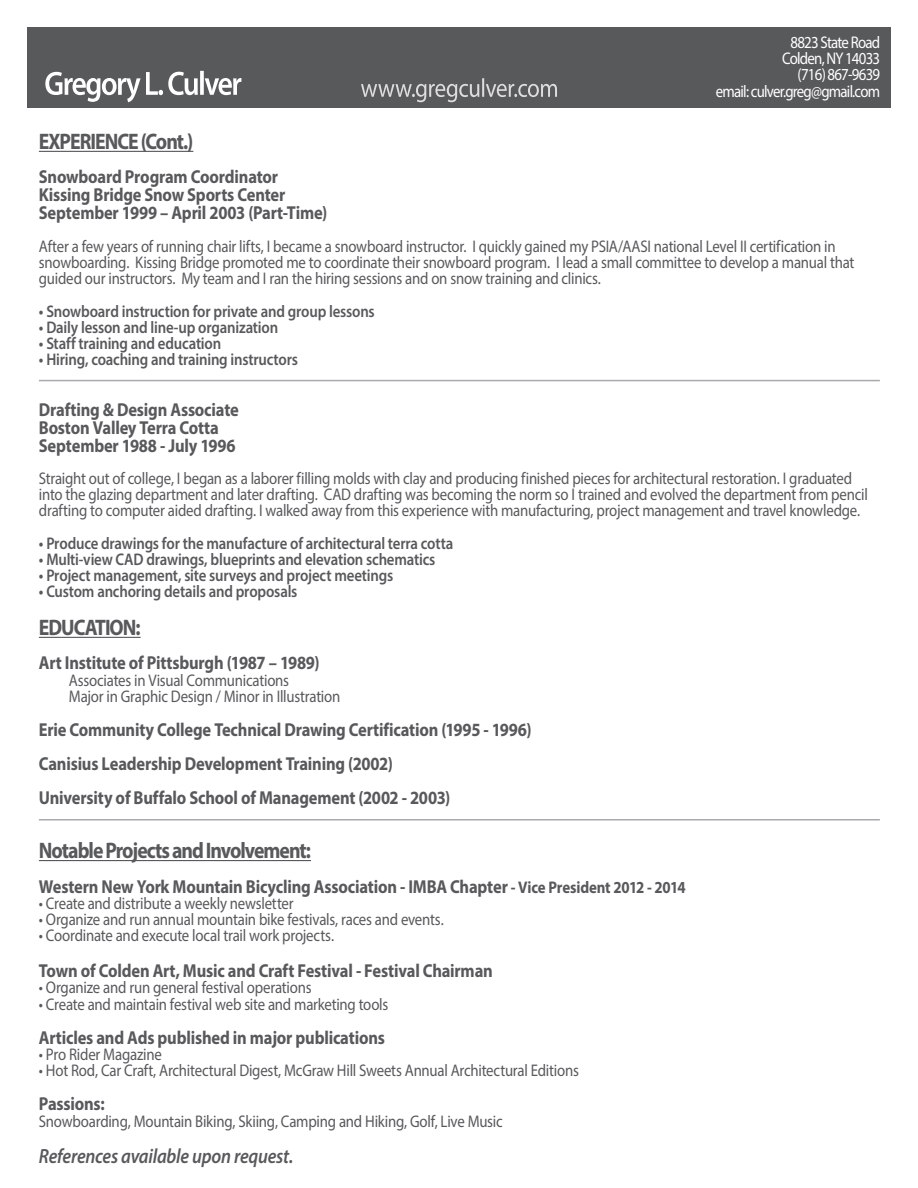
<style>
.page{position:relative;width:918px;height:1188px;background:#fff}
.page>*{position:absolute;margin:0;border:0;box-sizing:border-box;transform-origin:0 0}
.t1{font:700 22.5px "Myriad Pro";letter-spacing:-.05em;color:#58595b;scale:.88 1}
.t2{font:italic 600 20.7px "Myriad Pro";letter-spacing:-.015em;color:#58595b;scale:.88 1}
.t3{font:700 18.75px/18px "Myriad Pro";letter-spacing:-.01em;color:#58595b;scale:.88 1}
.t4{font:16.8px/16.2px "Myriad Pro";letter-spacing:-.015em;color:#58595b;scale:.88 1}
.t5{font:600 16.8px "Myriad Pro";letter-spacing:-.015em;color:#58595b;scale:.88 1}
.t6{font:16.8px/16.2px "Myriad Pro";letter-spacing:-.05em;color:#fff;text-align:right;scale:.88 1}
.s1{font-size:16.8px}
</style>
<div class="page">
<div style="left:27px;top:27px;width:864px;height:81px;background:#58595b"></div>
<svg style="left:45px;top:71px;width:196px;height:31px"></svg>
<svg style="left:361px;top:78px;width:196px;height:24px"></svg>
<hr style="left:39px;top:151px;width:154px;height:1px;background:#58595b">
<hr style="left:39px;top:637px;width:102px;height:1px;background:#58595b">
<hr style="left:39px;top:860px;width:272px;height:1px;background:#58595b">
<hr style="left:39px;top:380px;width:841px;height:1px;background:#a7a9ac">
<hr style="left:39px;top:819px;width:841px;height:2px;background:#a7a9ac">
<p class="t6" style="left:716px;top:34px;width:188px">8823 State Road<br>Colden, NY 14033<br>(716) 867-9639<br>email: culver.greg@gmail.com</p>
<h1 class="t1" style="left:39px;top:127px;width:177px">EXPERIENCE (Cont.)</h1>
<p class="t3" style="left:39px;top:167px;width:329px">Snowboard Program Coordinator<br>Kissing Bridge Snow Sports Center<br>September 1999 – April 2003 (Part-Time)</p>
<p class="t4" style="left:39px;top:238px;width:928px">After a few years of running chair lifts, I became a snowboard instructor. I quickly gained my PSIA/AASI national Level II certification in snowboarding. Kissing Bridge promoted me to coordinate their snowboard program. I lead a small committee to develop a manual that guided our instructors. My team and I ran the hiring sessions and on snow training and clinics.</p>
<p class="t5" style="left:39px;top:300px;width:383px">• Snowboard instruction for private and group lessons</p>
<p class="t5" style="left:39px;top:316px;width:273px">• Daily lesson and line-up organization</p>
<p class="t5" style="left:39px;top:333px;width:209px">• Staff training and education</p>
<p class="t5" style="left:39px;top:349px;width:296px">• Hiring, coaching and training instructors</p>
<p class="t3" style="left:39px;top:400px;width:229px">Drafting &amp; Design Associate<br>Boston Valley Terra Cotta<br>September 1988 - July 1996</p>
<p class="t4" style="left:39px;top:470px;width:944px">Straight out of college, I began as a laborer filling molds with clay and producing finished pieces for architectural restoration. I graduated into the glazing department and later drafting. CAD drafting was becoming the norm so I trained and evolved the department from pencil drafting to computer aided drafting. I walked away from this experience with manufacturing, project management and travel knowledge.</p>
<p class="t5" style="left:39px;top:532px;width:472px">• Produce drawings for the manufacture of architectural terra cotta</p>
<p class="t5" style="left:39px;top:549px;width:452px">• Multi-view CAD drawings, blueprints and elevation schematics</p>
<p class="t5" style="left:39px;top:565px;width:404px">• Project management, site surveys and project meetings</p>
<p class="t5" style="left:39px;top:581px;width:295px">• Custom anchoring details and proposals</p>
<h1 class="t1" style="left:39px;top:613px;width:117px">EDUCATION:</h1>
<p class="t3" style="left:39px;top:653px;width:321px">Art Institute of Pittsburgh (1987 – 1989)</p>
<p class="t4" style="left:69px;top:672px;width:310px">Associates in Visual Communications<br>Major in Graphic Design / Minor in Illustration</p>
<p class="t3" style="left:39px;top:712px;width:561px;line-height:34.2px">Erie Community College Technical Drawing Certification (1995 - 1996)<br>Canisius Leadership Development Training (2002)<br>University of Buffalo School of Management (2002 - 2003)</p>
<h1 class="t1" style="left:39px;top:836px;width:311px">Notable Projects and Involvement:</h1>
<p class="t3" style="left:39px;top:877px;width:736px">Western New York Mountain Bicycling Association - IMBA Chapter <span class="s1">- Vice President 2012 - 2014</span></p>
<p class="t4" style="left:39px;top:895px;width:291px">• Create and distribute a weekly newsletter</p>
<p class="t4" style="left:39px;top:911px;width:462px">• Organize and run annual mountain bike festivals, races and events.</p>
<p class="t4" style="left:39px;top:927px;width:337px">• Coordinate and execute local trail work projects.</p>
<p class="t3" style="left:39px;top:961px;width:517px">Town of Colden Art, Music and Craft Festival - Festival Chairman</p>
<p class="t4" style="left:39px;top:979px;width:311px">• Organize and run general festival operations</p>
<p class="t4" style="left:39px;top:996px;width:399px">• Create and maintain festival web site and marketing tools</p>
<p class="t3" style="left:39px;top:1028px;width:395px">Articles and Ads published in major publications</p>
<p class="t4" style="left:39px;top:1046px;width:141px">• Pro Rider Magazine</p>
<p class="t4" style="left:39px;top:1062px;width:615px">• Hot Rod, Car Craft, Architectural Digest, McGraw Hill Sweets Annual Architectural Editions</p>
<p class="t3" style="left:39px;top:1094px;width:76px">Passions:</p>
<p class="t4" style="left:39px;top:1113px;width:529px">Snowboarding, Mountain Biking, Skiing, Camping and Hiking, Golf, Live Music</p>
<p class="t2" style="left:39px;top:1142px;width:291px">References available upon request.</p>
</div>
